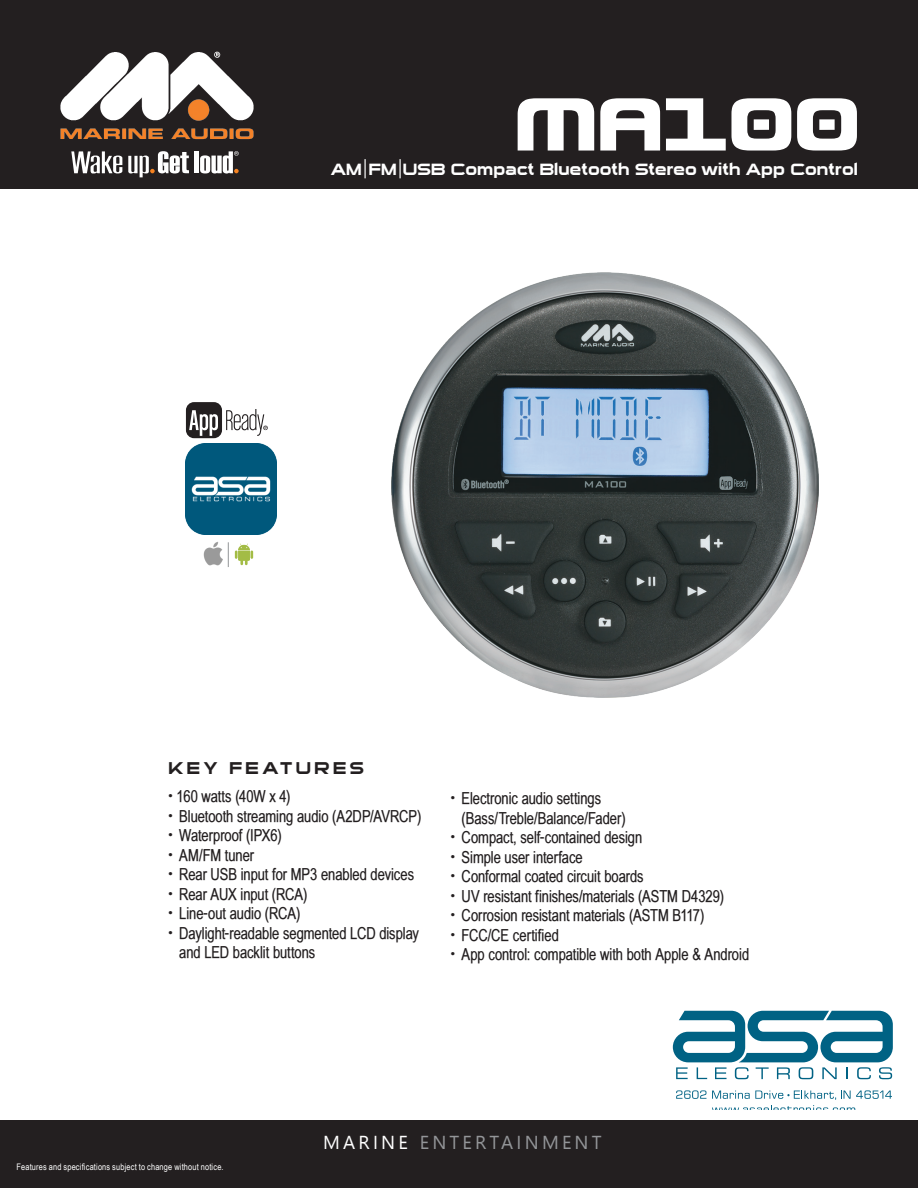
<style>
.page{position:relative;width:918px;height:1188px;background:#fff}
.page>*{position:absolute;margin:0;border:0;box-sizing:border-box;transform-origin:0 0}
.t1{font:90px "Usuzi";letter-spacing:-.015em;color:#fff}
.FEATURES{font:18.75px "Nirmala UI";letter-spacing:.17em;color:#939598}
.FEATURES-2{font:16.5px/19.5px "Babel Sans";color:#231f20}
.t2{font:16.5px "STOMP Sui Generis";letter-spacing:.215em;color:#231f20}
.PRODUCT_DESCRIP{font:15.75px "STOMP Sui Generis";letter-spacing:.015em;color:#fff}
.t3{font:9px "Arial Narrow";letter-spacing:.02em;color:#fff}
.s1{font-size:23.7px}
.s2{color:#fff}
</style>
<div class="page">
<div style="left:0;top:1120px;width:918px;height:68px;background:#231f20"></div>
<div style="left:0;top:0;width:918px;height:189px;background:#231f20"></div>
<svg style="left:673px;top:1011px;width:220px;height:68px"></svg>
<svg style="left:676px;top:1090px;width:30px;height:9px"></svg>
<svg style="left:712px;top:1090px;width:180px;height:20px"></svg>
<img style="left:60px;top:51px;width:194px;height:89px">
<img style="left:391px;top:272px;width:427px;height:425px">
<div style="left:194px;top:151px;width:5px;height:22px;background:#fff"></div>
<svg style="left:71px;top:151px;width:51px;height:22px"></svg>
<svg style="left:128px;top:151px;width:61px;height:26px"></svg>
<svg style="left:200px;top:151px;width:39px;height:23px"></svg>
<svg style="left:186px;top:402px;width:82px;height:36px"></svg>
<img style="left:185px;top:443px;width:91px;height:91px">
<img style="left:203px;top:542px;width:20px;height:24px">
<svg style="left:228px;top:542px;width:26px;height:25px"></svg>
<p class="t1" style="left:518px;top:77px;width:348px">MA100</p>
<p class="PRODUCT_DESCRIP" style="left:331px;top:161px;width:529px">AM<span class="s1">|</span> FM<span class="s1">|</span>USB Compact Bluetooth Stereo with App Control</p>
<p class="t2" style="left:168px;top:759px;width:197px">KEY FEATURES</p>
<p class="FEATURES-2" style="left:168px;top:787px;width:123px">• 160 watts (40W x 4)</p>
<p class="FEATURES-2" style="left:168px;top:806px;width:254px">• Bluetooth streaming audio (A2DP/AVRCP)</p>
<p class="FEATURES-2" style="left:168px;top:826px;width:114px">• Waterproof (IPX6)</p>
<p class="FEATURES-2" style="left:168px;top:845px;width:87px">• AM/FM tuner</p>
<p class="FEATURES-2" style="left:168px;top:865px;width:247px">• Rear USB input for MP3 enabled devices</p>
<p class="FEATURES-2" style="left:168px;top:884px;width:140px">• Rear AUX input (RCA)</p>
<p class="FEATURES-2" style="left:168px;top:904px;width:133px">• Line-out audio (RCA)</p>
<p class="FEATURES-2" style="left:179px;top:923px;width:241px;text-indent:-11px">• Daylight-readable segmented LCD display and LED backlit buttons</p>
<p class="FEATURES-2" style="left:462px;top:789px;width:165px;text-indent:-11px">• Electronic audio settings (Bass/Treble/Balance/Fader)</p>
<p class="FEATURES-2" style="left:451px;top:828px;width:193px">• Compact, self-contained design</p>
<p class="FEATURES-2" style="left:451px;top:847px;width:134px">• Simple user interface</p>
<p class="FEATURES-2" style="left:451px;top:867px;width:194px">• Conformal coated circuit boards</p>
<p class="FEATURES-2" style="left:451px;top:886px;width:274px">• UV resistant finishes/materials (ASTM D4329)</p>
<p class="FEATURES-2" style="left:451px;top:906px;width:255px">• Corrosion resistant materials (ASTM B117)</p>
<p class="FEATURES-2" style="left:451px;top:925px;width:110px">• FCC/CE certified</p>
<p class="FEATURES-2" style="left:451px;top:945px;width:300px">• App control: compatible with both Apple &amp; Android</p>
<p class="t3" style="left:17px;top:1161px;width:209px">Features and specifications subject to change without notice.</p>
<p class="FEATURES" style="left:323px;top:1127px;width:280px"><span class="s2">MARINE</span> ENTERTAINMENT</p>
</div>
